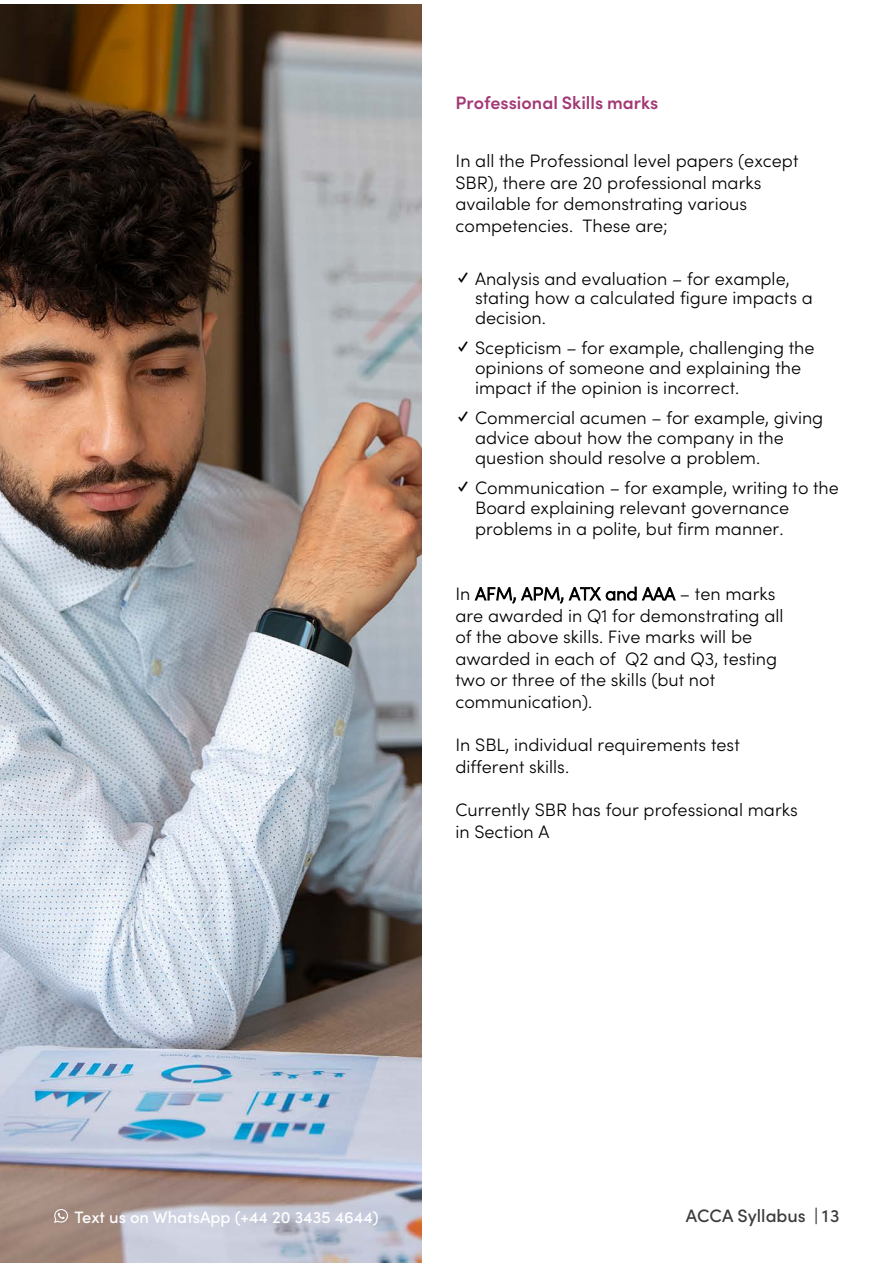
<style>
.page{position:relative;width:893px;height:1263px;background:#fff}
.page>*{position:absolute;margin:0;border:0;box-sizing:border-box;transform-origin:0 0}
.t1{font:300 18px/21.6px "Sofia Pro";color:#000}
.t2{font:600 18px "Sofia Pro";color:#a33875}
.t3{font:500 18px "Sofia Pro";color:#3c3c3b}
.t4{font:500 16.5px "Sofia Pro";color:#fff}
.s1{font-weight:600}
</style>
<div class="page">
<img style="left:0;top:4px;width:421px;height:1259px">
<svg style="left:54px;top:1209px;width:14px;height:14px"></svg>
<p class="t2" style="left:455px;top:89px;width:204px">Professional Skills marks</p>
<p class="t1" style="left:455px;top:149px;width:344px">In all the Professional level papers (except SBR), there are 20 professional marks available for demonstrating various competencies. These are;</p>
<p class="t1" style="left:475px;top:268px;width:339px;line-height:19.4px;text-indent:-20px"><span class="s1">✓</span> Analysis and evaluation – for example, stating how a calculated figure impacts a decision.</p>
<p class="t1" style="left:475px;top:336px;width:341px;line-height:20.1px;text-indent:-20px"><span class="s1">✓</span> Scepticism – for example, challenging the opinions of someone and explaining the impact if the opinion is incorrect.</p>
<p class="t1" style="left:475px;top:407px;width:350px;line-height:20.1px;text-indent:-20px"><span class="s1">✓</span> Commercial acumen – for example, giving advice about how the company in the question should resolve a problem.</p>
<p class="t1" style="left:475px;top:477px;width:365px;line-height:20.1px;text-indent:-20px"><span class="s1">✓</span> Communication – for example, writing to the<br>Board explaining relevant governance problems in a polite, but firm manner.</p>
<p class="t1" style="left:455px;top:582px;width:330px">In AFM, APM, ATX and AAA – ten marks are awarded in Q1 for demonstrating all of the above skills. Five marks will be awarded in each of Q2 and Q3, testing two or three of the skills (but not communication).</p>
<p class="t1" style="left:455px;top:733px;width:286px">In SBL, individual requirements test different skills.</p>
<p class="t1" style="left:455px;top:798px;width:344px">Currently SBR has four professional marks in Section A</p>
<p class="t4" style="left:74px;top:1205px;width:306px">Text us on WhatsApp (+44 20 3435 4644)</p>
<p class="t3" style="left:686px;top:1202px;width:155px">ACCA Syllabus | 13</p>
</div>
